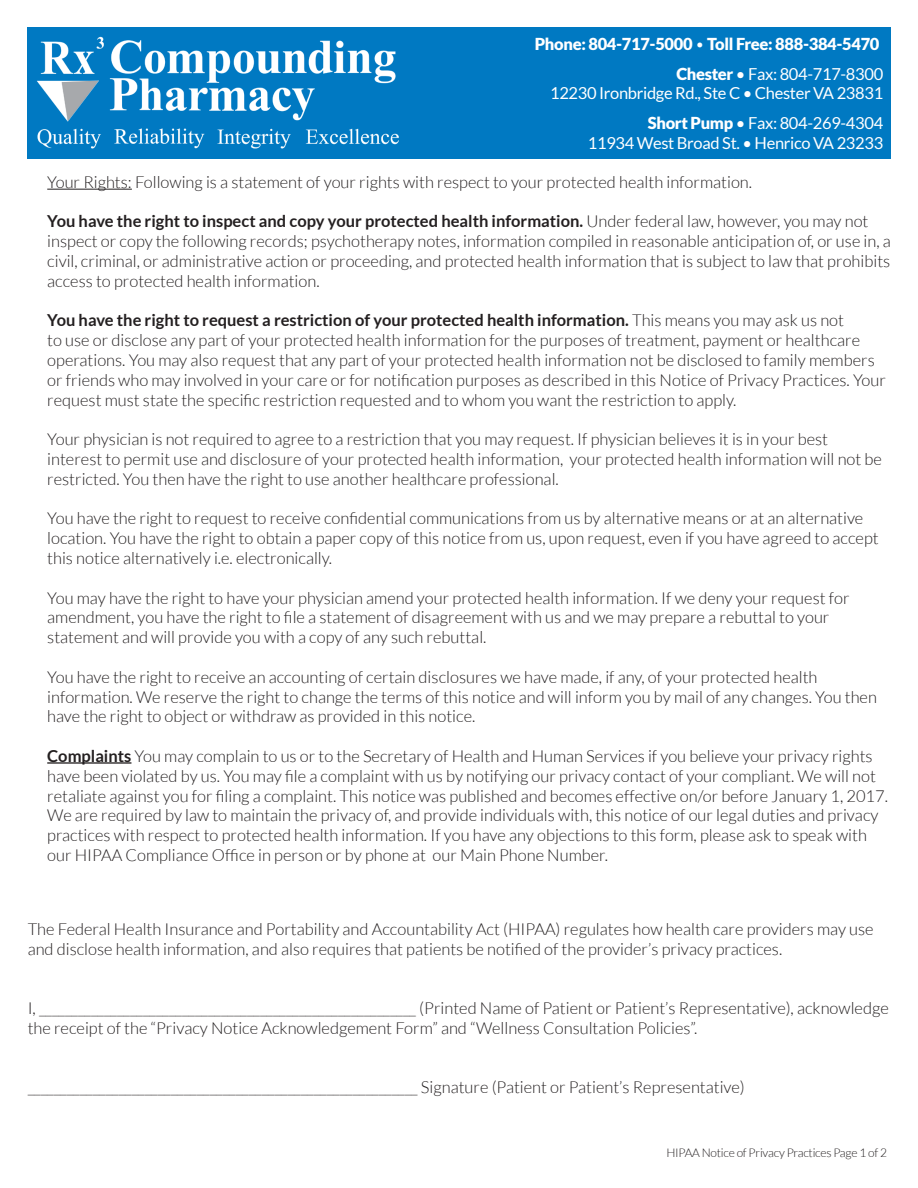
<style>
.page{position:relative;width:918px;height:1188px;background:#fff}
.page>*{position:absolute;margin:0;border:0;box-sizing:border-box;transform-origin:0 0}
.t1{font:300 16.5px/19.8px "Lato";color:#231f20}
.t2{font:16.5px/19.8px "Lato";letter-spacing:-.02em;color:#fff;text-align:right}
.t3{font:900 16.5px "Lato";letter-spacing:-.02em;color:#fff}
.t4{font:300 12px "Lato";letter-spacing:-.02em;color:#231f20}
.s1{font-weight:300}
.s2{font-weight:900}
.s3{font-weight:700}
</style>
<div class="page">
<hr style="left:47px;top:189px;width:85px;height:1px;background:#231f20">
<hr style="left:47px;top:762px;width:84px;height:2px;background:#231f20">
<div style="left:27px;top:27px;width:864px;height:132px;background:#0079c2"></div>
<img style="left:37px;top:37px;width:362px;height:112px">
<p class="t3" style="left:535px;top:34px;width:346px">Phone: 804-717-5000 <span class="s1">•</span> Toll Free: 888-384-5470</p>
<p class="t2" style="left:550px;top:64px;width:335px"><span class="s2">Chester</span> • Fax: 804-717-8300<br>12230 Ironbridge Rd., Ste C • Chester VA 23831</p>
<p class="t2" style="left:588px;top:113px;width:297px"><span class="s2">Short Pump</span> • Fax: 804-269-4304<br>11934 West Broad St. • Henrico VA 23233</p>
<p class="t1" style="left:47px;top:172px;width:706px">Your Rights: Following is a statement of your rights with respect to your protected health information.</p>
<p class="t1" style="left:47px;top:212px;width:845px"><span class="s3">You have the right to inspect and copy your protected health information.</span> Under federal law, however, you may not inspect or copy the following records; psychotherapy notes, information compiled in reasonable anticipation of, or use in, a civil, criminal, or administrative action or proceeding, and protected health information that is subject to law that prohibits access to protected health information.</p>
<p class="t1" style="left:47px;top:311px;width:840px"><span class="s3">You have the right to request a restriction of your protected health information.</span> This means you may ask us not<br>to use or disclose any part of your protected health information for the purposes of treatment, payment or healthcare operations. You may also request that any part of your protected health information not be disclosed to family members or friends who may involved in your care or for notification purposes as described in this Notice of Privacy Practices. Your request must state the specific restriction requested and to whom you want the restriction to apply.</p>
<p class="t1" style="left:47px;top:429px;width:836px">Your physician is not required to agree to a restriction that you may request. If physician believes it is in your best interest to permit use and disclosure of your protected health information, your protected health information will not be restricted. You then have the right to use another healthcare professional.</p>
<p class="t1" style="left:47px;top:509px;width:833px">You have the right to request to receive confidential communications from us by alternative means or at an alternative location. You have the right to obtain a paper copy of this notice from us, upon request, even if you have agreed to accept this notice alternatively i.e. electronically.</p>
<p class="t1" style="left:47px;top:588px;width:804px">You may have the right to have your physician amend your protected health information. If we deny your request for amendment, you have the right to file a statement of disagreement with us and we may prepare a rebuttal to your statement and will provide you with a copy of any such rebuttal.</p>
<p class="t1" style="left:47px;top:667px;width:831px">You have the right to receive an accounting of certain disclosures we have made, if any, of your protected health information. We reserve the right to change the terms of this notice and will inform you by mail of any changes. You then have the right to object or withdraw as provided in this notice.</p>
<p class="t1" style="left:47px;top:746px;width:842px"><span class="s3">Complaints</span> You may complain to us or to the Secretary of Health and Human Services if you believe your privacy rights have been violated by us. You may file a complaint with us by notifying our privacy contact of your compliant. We will not retaliate against you for filing a complaint. This notice was published and becomes effective on/or before January 1, 2017.<br>We are required by law to maintain the privacy of, and provide individuals with, this notice of our legal duties and privacy practices with respect to protected health information. If you have any objections to this form, please ask to speak with our HIPAA Compliance Office in person or by phone at our Main Phone Number.</p>
<p class="t1" style="left:28px;top:919px;width:848px">The Federal Health Insurance and Portability and Accountability Act (HIPAA) regulates how health care providers may use and disclose health information, and also requires that patients be notified of the provider’s privacy practices.</p>
<p class="t1" style="left:28px;top:998px;width:863px">I, __________________________________________________________ (Printed Name of Patient or Patient’s Representative), acknowledge the receipt of the “Privacy Notice Acknowledgement Form” and “Wellness Consultation Policies”.</p>
<p class="t1" style="left:28px;top:1078px;width:719px">____________________________________________________________ Signature (Patient or Patient’s Representative)</p>
<p class="t4" style="left:666px;top:1146px;width:222px">HIPAA Notice of Privacy Practices Page 1 of 2</p>
</div>
